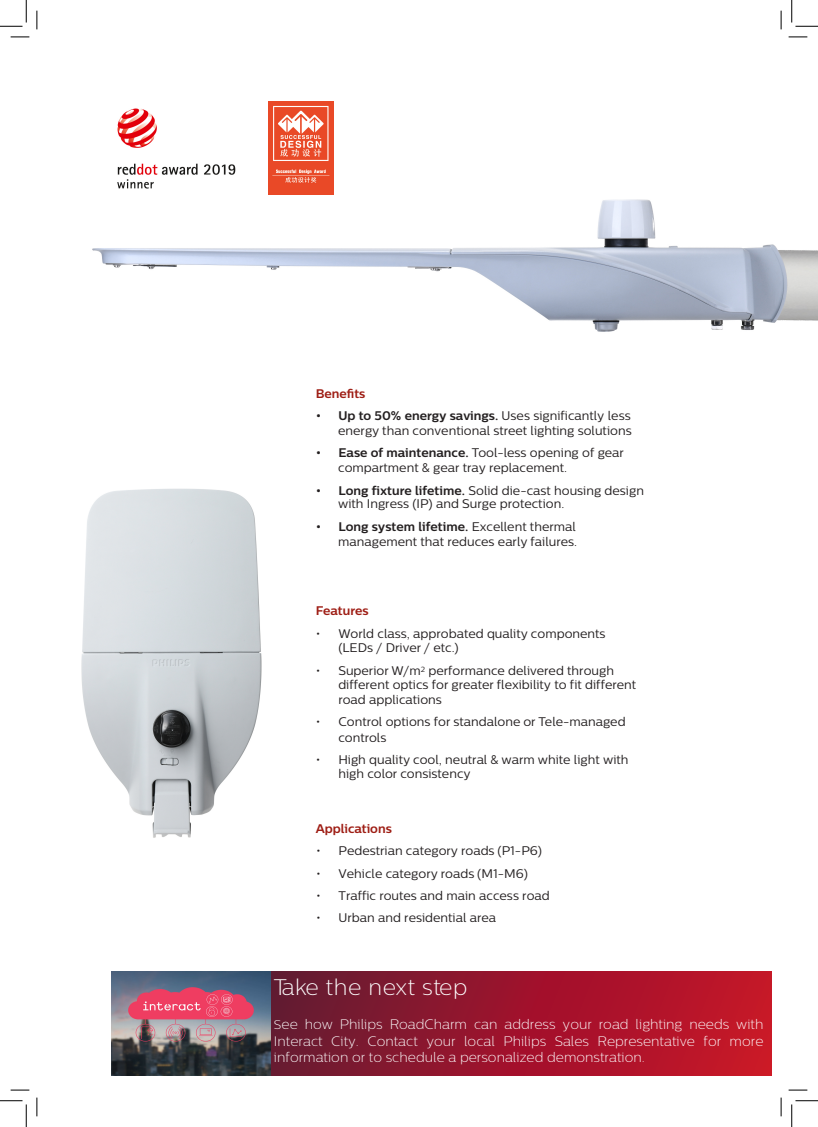
<style>
.page{position:relative;width:818px;height:1127px;background:#fff}
.page>*{position:absolute;margin:0;border:0;box-sizing:border-box;transform-origin:0 0}
.t1{font:22.5px "Centrale Sans X Light";letter-spacing:.025em;color:#fff}
.t2{font:13.75px/16.5px "Centrale Sans X Light";color:#fff;text-align:justify}
.t3{font:12.5px/22.2px "Centrale Sans";color:#231f20}
.t4{font:700 12.5px "Centrale Sans";color:#9e1d14}
.t5{font:700 12.5px "Centrale Sans";color:#231f20}
.s1{font-weight:700}
.s2{font-size:12.5px}
</style>
<div class="page">
<svg style="left:270px;top:971px;width:501px;height:104px;background:#99152c"></svg>
<img style="left:10px;top:10px;width:808px;height:322px">
<svg style="left:11px;top:36px;width:18px;height:2px"></svg>
<svg style="left:788px;top:36px;width:19px;height:2px"></svg>
<svg style="left:11px;top:1089px;width:18px;height:1px"></svg>
<svg style="left:788px;top:1089px;width:19px;height:1px"></svg>
<svg style="left:36px;top:11px;width:2px;height:18px"></svg>
<svg style="left:36px;top:1097px;width:2px;height:18px"></svg>
<svg style="left:780px;top:11px;width:2px;height:18px"></svg>
<svg style="left:780px;top:1097px;width:2px;height:18px"></svg>
<svg style="left:0;top:0;width:27px;height:27px"></svg>
<svg style="left:0;top:1100px;width:27px;height:26px"></svg>
<svg style="left:791px;top:0;width:27px;height:27px"></svg>
<svg style="left:791px;top:1100px;width:27px;height:26px"></svg>
<img style="left:111px;top:101px;width:132px;height:94px">
<img style="left:268px;top:101px;width:65px;height:93px">
<img style="left:81px;top:488px;width:181px;height:350px">
<img style="left:112px;top:971px;width:158px;height:104px">
<p class="t4" style="left:316px;top:385px;width:51px">Benefits</p>
<p class="t5" style="left:316px;top:408px;width:7px">•</p>
<p class="t5" style="left:316px;top:445px;width:7px">•</p>
<p class="t5" style="left:316px;top:482px;width:7px">•</p>
<p class="t5" style="left:316px;top:519px;width:7px">•</p>
<p class="t3" style="left:338px;top:408px;width:295px;line-height:14.6px"><span class="s1">Up to 50% energy savings.</span> Uses significantly less energy than conventional street lighting solutions</p>
<p class="t3" style="left:338px;top:445px;width:287px;line-height:14.4px"><span class="s1">Ease of maintenance.</span> Tool-less opening of gear compartment &amp; gear tray replacement.</p>
<p class="t3" style="left:338px;top:483px;width:307px;line-height:13.8px"><span class="s1">Long fixture lifetime.</span> Solid die-cast housing design with Ingress (IP) and Surge protection.</p>
<p class="t3" style="left:338px;top:519px;width:240px;line-height:14.4px"><span class="s1">Long system lifetime.</span> Excellent thermal management that reduces early failures.</p>
<p class="t4" style="left:316px;top:603px;width:54px">Features</p>
<p class="t3" style="left:316px;top:622px;width:6px">•</p>
<p class="t3" style="left:316px;top:658px;width:6px">•</p>
<p class="t3" style="left:338px;top:625px;width:269px;line-height:14.4px">World class, approbated quality components (LEDs / Driver / etc.)</p>
<p class="t3" style="left:338px;top:662px;width:299px;line-height:14.6px">Superior W/m<sup>2</sup> performance delivered through different optics for greater flexibility to fit different road applications</p>
<p class="t3" style="left:338px;top:714px;width:289px;line-height:15px">Control options for standalone or Tele-managed controls</p>
<p class="t3" style="left:338px;top:752px;width:292px;line-height:13.8px">High quality cool, neutral &amp; warm white light with high color consistency</p>
<p class="t3" style="left:316px;top:710px;width:6px">•</p>
<p class="t3" style="left:316px;top:748px;width:6px">•</p>
<p class="t4" style="left:316px;top:820px;width:78px">Applications</p>
<p class="t3" style="left:316px;top:839px;width:6px;text-align:justify">• • • •</p>
<p class="t3" style="left:338px;top:839px;width:213px">Pedestrian category roads (P1-P6)<br>Vehicle category roads (M1-M6)<br>Traffic routes and main access road<br>Urban and residential area</p>
<h1 class="t1" style="left:274px;top:974px;width:195px">Take the next step</h1>
<p class="t2" style="left:274px;top:1015px;width:491px"><span class="s2">S</span>ee how Philips RoadCharm can address your road lighting needs with Interact City. Contact your local Philips Sales Representative for more information or to schedule a personalized demonstration.</p>
</div>
